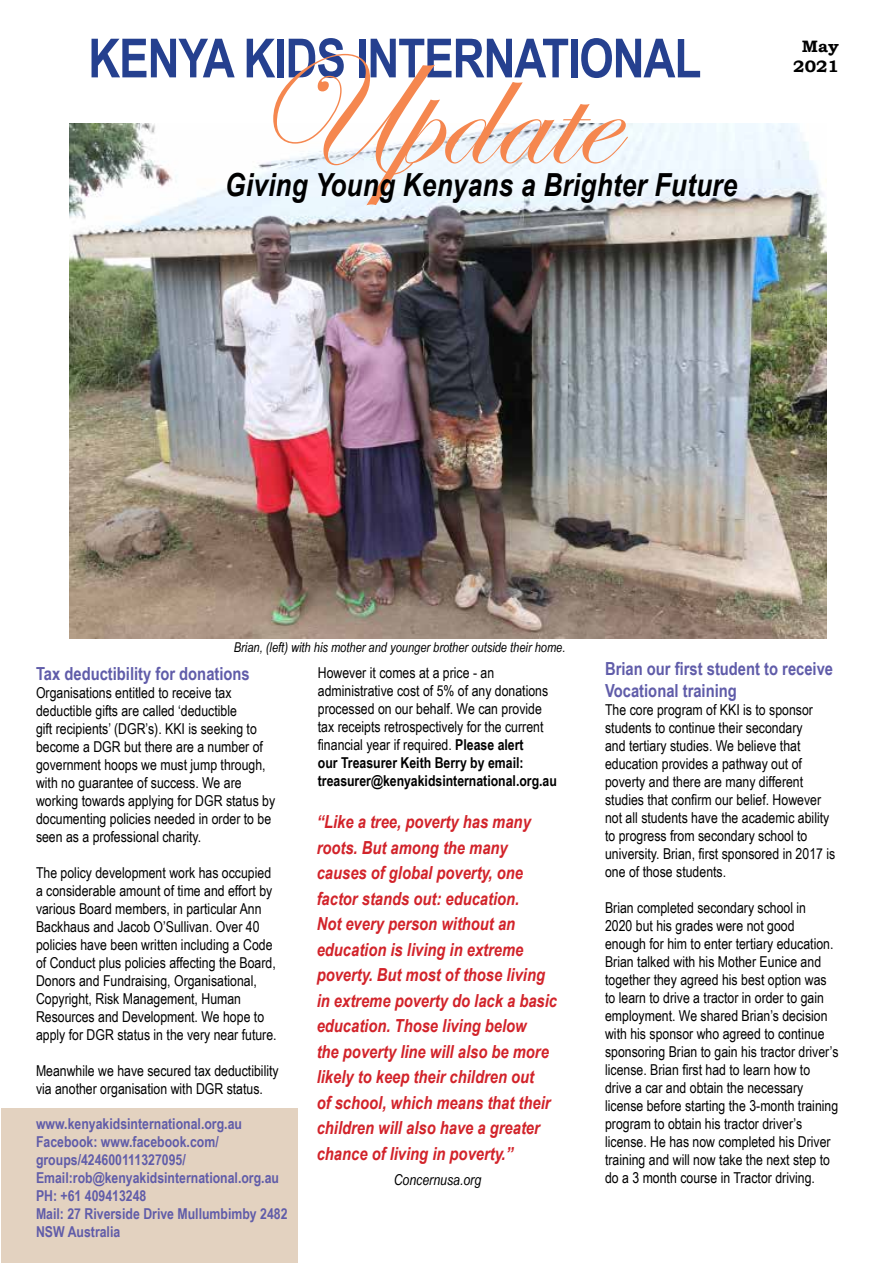
<style>
.page{position:relative;width:893px;height:1263px;background:#fff}
.page>*{position:absolute;margin:0;border:0;box-sizing:border-box;transform-origin:0 0}
.t1{font:160.5px "Edwardian Script ITC";color:#f5874f}
.t2{font:700 54px "Arial Narrow";letter-spacing:-.02em;color:#25408f}
.t3{font:italic 700 31.8px "Arial Narrow";letter-spacing:.01em;color:#000}
.t4{font:italic 700 18px/25.5px "Arial Narrow";color:#d2232a}
.t5{font:700 18px/21.6px "Arial Narrow";color:#605ca9}
.t6{font:700 16.5px/19.8px "Bookman Old Style";color:#000;text-align:center;scale:1.05 1}
.t7{font:15px/18px "Arial Narrow";color:#000}
.t8{font:700 15px/18px "Arial Narrow";color:#605ca9}
.t9{font:italic 15px "Arial Narrow";color:#000}
.t10{font:italic 13.5px "Arial Narrow";color:#000}
.s1{font-weight:700}
</style>
<div class="page">
<img style="left:69px;top:123px;width:758px;height:516px">
<div style="left:1px;top:1109px;width:297px;height:154px;background:#e3d2c0"></div>
<h2 class="t2" style="left:88px;top:17px;width:615px">KENYA KIDS INTERNATIONAL</h2>
<p class="t6" style="left:793px;top:37px;width:45px">May<br>2021</p>
<h1 class="t1" style="left:250px;top:25px;width:365px">Update</h1>
<h3 class="t3" style="left:225px;top:160px;width:513px">Giving Young Kenyans a Brighter Future</h3>
<p class="t10" style="left:234px;top:637px;width:333px">Brian, (left) with his mother and younger brother outside their home.</p>
<p class="t5" style="left:36px;top:662px;width:215px">Tax deductibility for donations</p>
<p class="t7" style="left:36px;top:683px;width:241px">Organisations entitled to receive tax deductible gifts are called ‘deductible<br>gift recipients’ (DGR’s). KKI is seeking to become a DGR but there are a number of government hoops we must jump through, with no guarantee of success. We are working towards applying for DGR status by documenting policies needed in order to be seen as a professional charity.</p>
<p class="t7" style="left:36px;top:863px;width:242px">The policy development work has occupied a considerable amount of time and effort by various Board members, in particular Ann Backhaus and Jacob O’Sullivan. Over 40 policies have been written including a Code of Conduct plus policies affecting the Board, Donors and Fundraising, Organisational, Copyright, Risk Management, Human Resources and Development. We hope to apply for DGR status in the very near future.</p>
<p class="t7" style="left:36px;top:1061px;width:244px">Meanwhile we have secured tax deductibility via another organisation with DGR status.</p>
<p class="t8" style="left:36px;top:1114px;width:253px">www.kenyakidsinternational.org.au<br>Facebook: www.facebook.com/ groups/424600111327095/<br>Email:rob@kenyakidsinternational.org.au<br>PH: +61 409413248<br>Mail: 27 Riverside Drive Mullumbimby 2482<br>NSW Australia</p>
<p class="t7" style="left:318px;top:663px;width:241px">However it comes at a price - an administrative cost of 5% of any donations processed on our behalf. We can provide tax receipts retrospectively for the current financial year if required. <span class="s1">Please alert<br>our Treasurer Keith Berry by email: treasurer@kenyakidsinternational.org.au</span></p>
<p class="t4" style="left:317px;top:808px;width:242px">“Like a tree, poverty has many roots. But among the many causes of global poverty, one factor stands out: education.<br>Not every person without an education is living in extreme poverty. But most of those living in extreme poverty do lack a basic education. Those living below<br>the poverty line will also be more likely to keep their children out<br>of school, which means that their children will also have a greater chance of living in poverty.”</p>
<p class="t9" style="left:394px;top:1169px;width:89px">Concernusa.org</p>
<p class="t5" style="left:605px;top:657px;width:230px">Brian our first student to receive<br>Vocational training</p>
<p class="t7" style="left:605px;top:700px;width:232px">The core program of KKI is to sponsor students to continue their secondary<br>and tertiary studies. We believe that education provides a pathway out of poverty and there are many different studies that confirm our belief. However not all students have the academic ability to progress from secondary school to university. Brian, first sponsored in 2017 is one of those students.</p>
<p class="t7" style="left:605px;top:898px;width:235px">Brian completed secondary school in<br>2020 but his grades were not good enough for him to enter tertiary education.<br>Brian talked with his Mother Eunice and together they agreed his best option was to learn to drive a tractor in order to gain employment. We shared Brian’s decision with his sponsor who agreed to continue sponsoring Brian to gain his tractor driver’s license. Brian first had to learn how to drive a car and obtain the necessary license before starting the 3-month training program to obtain his tractor driver’s license. He has now completed his Driver training and will now take the next step to do a 3 month course in Tractor driving.</p>
</div>
